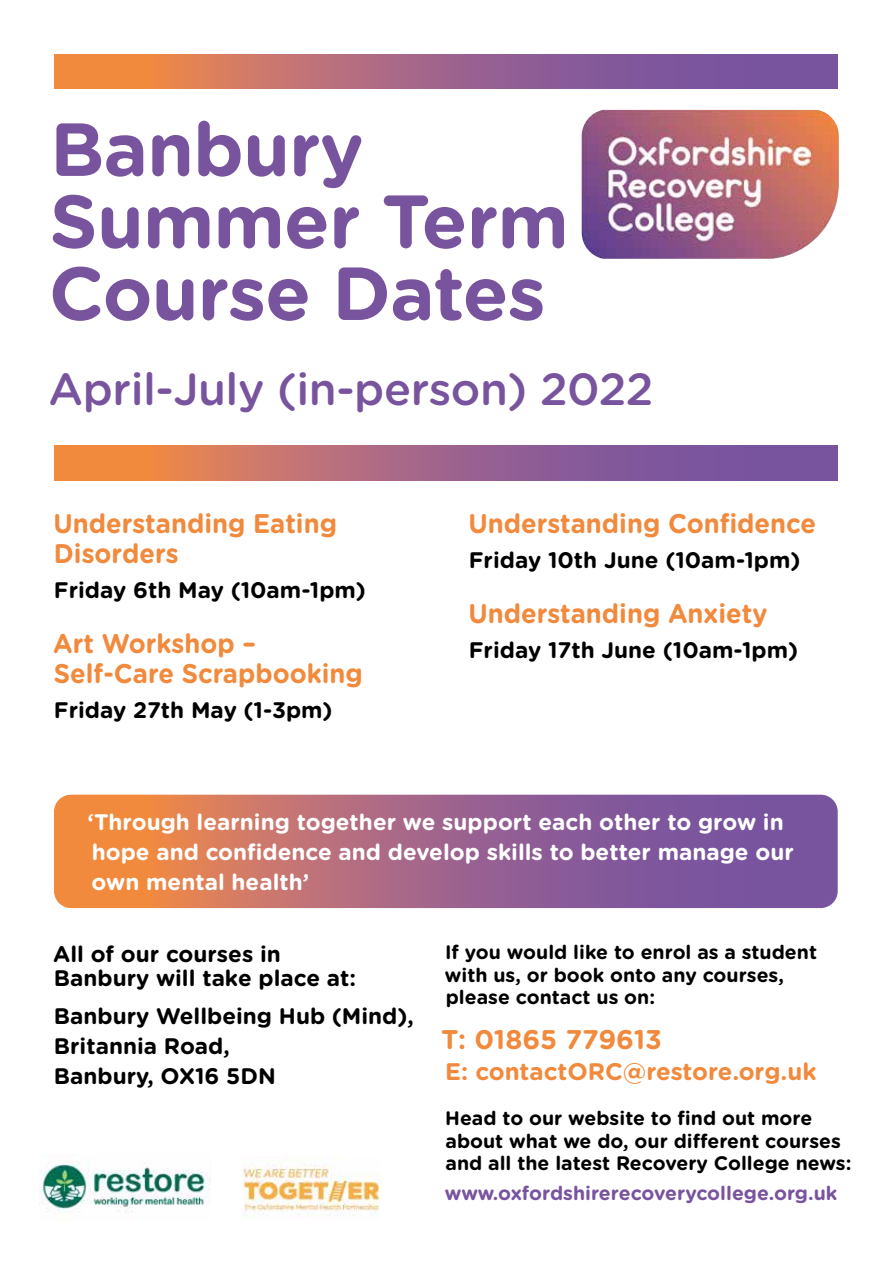
<style>
.page{position:relative;width:893px;height:1263px;background:#fff}
.page>*{position:absolute;margin:0;border:0;box-sizing:border-box;transform-origin:0 0}
.t1{font:700 75px/72px "Gotham Rounded";letter-spacing:-.01em;color:#79549e}
.t2{font:500 45px "Gotham Rounded";letter-spacing:-.01em;color:#79549e}
.t3{font:700 27px/30px "Gotham Rounded";color:#f18a3d;scale:.95 1}
.t4{font:700 27px "Gotham Rounded";color:#f18a3d}
.t5{font:700 24px "Gotham Rounded";color:#f18a3d}
.t6{font:700 22.5px/30px "Gotham Rounded";color:#000}
.t7{font:700 22.5px/30px "Gotham Rounded";color:#fff}
.t8{font:700 19.5px/22.5px "Gotham Rounded";color:#000}
.t9{font:700 19.5px "Gotham Rounded";color:#79549e}
</style>
<div class="page">
<img style="left:40px;top:1161px;width:170px;height:51px">
<img style="left:242px;top:1159px;width:138px;height:57px">
<img style="left:582px;top:110px;width:257px;height:149px">
<svg style="left:54px;top:795px;width:784px;height:113px;background:#aa697f"></svg>
<svg style="left:54px;top:446px;width:784px;height:34px;background:#aa697e"></svg>
<svg style="left:54px;top:54px;width:784px;height:35px;background:#aa697e"></svg>
<h1 class="t1" style="left:49px;top:110px;width:521px">Banbury<br>Summer Term<br>Course Dates</h1>
<h2 class="t2" style="left:48px;top:357px;width:607px">April-July (in-person) 2022</h2>
<p class="t3" style="left:53px;top:508px;width:300px">Understanding Eating<br>Disorders</p>
<p class="t6" style="left:54px;top:574px;width:313px">Friday 6th May (10am-1pm)</p>
<p class="t3" style="left:53px;top:628px;width:328px">Art Workshop –<br>Self-Care Scrapbooking</p>
<p class="t6" style="left:54px;top:694px;width:280px">Friday 27th May (1-3pm)</p>
<p class="t3" style="left:468px;top:508px;width:368px">Understanding Confidence</p>
<p class="t6" style="left:469px;top:544px;width:333px">Friday 10th June (10am-1pm)</p>
<p class="t3" style="left:468px;top:598px;width:316px">Understanding Anxiety</p>
<p class="t6" style="left:469px;top:634px;width:331px">Friday 17th June (10am-1pm)</p>
<p class="t7" style="left:88px;top:806px;width:708px">‘Through learning together we support each other to grow in hope and confidence and develop skills to better manage our own mental health’</p>
<p class="t6" style="left:53px;top:941px;width:304px;line-height:24px">All of our courses in<br>Banbury will take place at:</p>
<p class="t6" style="left:54px;top:1000px;width:361px">Banbury Wellbeing Hub (Mind),<br>Britannia Road,<br>Banbury, OX16 5DN</p>
<p class="t8" style="left:445px;top:940px;width:374px">If you would like to enrol as a student with us, or book onto any courses, please contact us on:</p>
<p class="t4" style="left:441px;top:1019px;width:222px">T: 01865 779613</p>
<p class="t5" style="left:445px;top:1054px;width:373px">E: contactORC@restore.org.uk</p>
<p class="t8" style="left:445px;top:1106px;width:408px">Head to our website to find out more about what we do, our different courses and all the latest Recovery College news:</p>
<p class="t9" style="left:445px;top:1179px;width:394px">www.oxfordshirerecoverycollege.org.uk</p>
</div>
